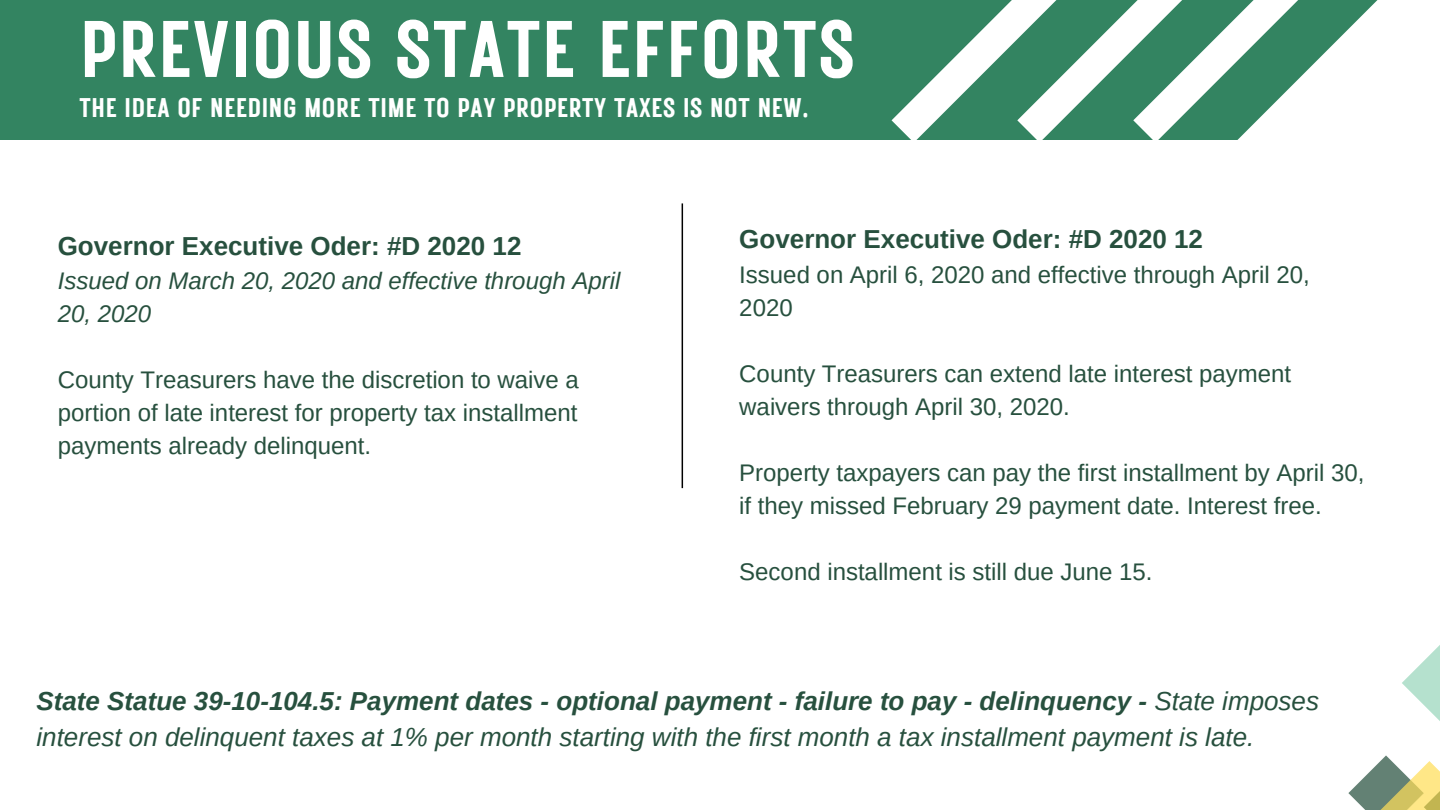
<style>
.page{position:relative;width:1440px;height:810px;background:#fff}
.page>*{position:absolute;margin:0;border:0;box-sizing:border-box;transform-origin:0 0}
.t1{font:80px "Rustic Printed";color:#fff}
.t2{font:27px "Rustic Printed";color:#fff}
.t3{font:italic 26px/36px "Arimo";color:#27503e}
.t4{font:700 26px "Arimo";color:#27503e}
.t5{font:24px/33px "Arimo";color:#27503e}
.t6{font:italic 24px/33px "Arimo";color:#27503e}
.s1{font-weight:700}
</style>
<div class="page">
<hr style="left:682px;top:203px;width:1px;height:285px;background:#000">
<div style="left:0;top:0;width:1440px;height:140px;background:#338461"></div>
<svg style="left:1257px;top:0;width:116px;height:140px"></svg>
<svg style="left:1131px;top:0;width:126px;height:140px"></svg>
<svg style="left:891px;top:0;width:240px;height:140px"></svg>
<svg style="left:1348px;top:645px;width:92px;height:165px"></svg>
<p class="t1" style="left:79px;top:-5px;width:778px">PREVIOUS STATE EFFORTS</p>
<p class="t2" style="left:79px;top:89px;width:732px">THE IDEA OF NEEDING MORE TIME TO PAY PROPERTY TAXES IS NOT NEW.</p>
<p class="t4" style="left:58px;top:231px;width:465px">Governor Executive Oder: #D 2020 12</p>
<p class="t6" style="left:58px;top:265px;width:564px">Issued on March 20, 2020 and effective through April<br>20, 2020</p>
<p class="t5" style="left:58px;top:364px;width:523px;text-align:justify">County Treasurers have the discretion to waive a portion of late interest for property tax installment payments already delinquent.</p>
<h1 class="t4" style="left:739px;top:225px;width:465px">Governor Executive Oder: #D 2020 12</h1>
<p class="t5" style="left:739px;top:258px;width:572px">Issued on April 6, 2020 and effective through April 20,<br>2020</p>
<p class="t5" style="left:739px;top:357px;width:553px">County Treasurers can extend late interest payment waivers through April 30, 2020.</p>
<p class="t5" style="left:739px;top:456px;width:627px">Property taxpayers can pay the first installment by April 30, if they missed February 29 payment date. Interest free.</p>
<p class="t5" style="left:739px;top:555px;width:415px">Second installment is still due June 15.</p>
<p class="t3" style="left:36px;top:683px;width:1284px"><span class="s1">State Statue 39-10-104.5: Payment dates - optional payment - failure to pay - delinquency -</span> State imposes interest on delinquent taxes at 1% per month starting with the first month a tax installment payment is late.</p>
</div>
